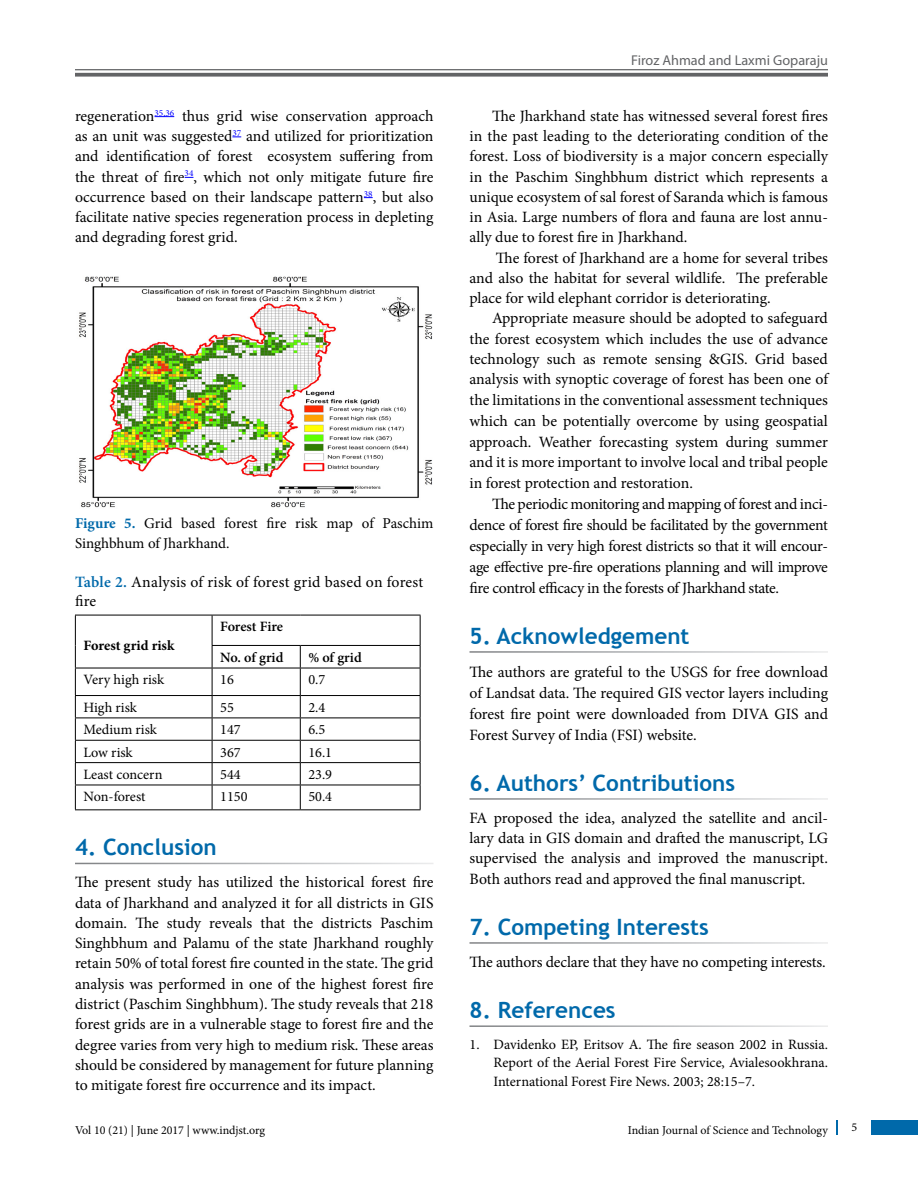
<style>
.page{position:relative;width:918px;height:1188px;background:#fff}
.page>*{position:absolute;margin:0;border:0;box-sizing:border-box;transform-origin:0 0}
.t1{font:700 22.5px "Trebuchet MS";color:#0069aa}
.t2{font:15.75px/20.2px "Minion Pro";letter-spacing:-.005em;color:#000;text-align:justify}
.t3{font:15.75px/18.8px "Minion Pro";letter-spacing:.015em;color:#000}
.t4{font:15px/19.5px "Minion Pro";letter-spacing:-.005em;color:#000}
.t5{font:14.25px/18.8px "Minion Pro";color:#000;text-align:justify}
.t6{font:14.25px "Myriad Pro";color:#636466}
.t7{font:600 14.25px/30.5px "Minion Pro";letter-spacing:-.005em;color:#000}
.t8{font:700 14.25px "Minion Pro";color:#000}
.t9{font:12px "Minion Pro";color:#000}
.s1{font-weight:700;color:#0069aa}
.s2{font-weight:600;color:#0069aa}
</style>
<div class="page">
<div style="left:872px;top:1120px;width:46px;height:15px;background:#0069aa"></div>
<svg style="left:836px;top:1120px;width:1px;height:15px"></svg>
<hr style="left:75px;top:69px;width:753px;height:1px;background:#636466">
<svg style="left:75px;top:73px;width:753px;height:4px;background:#737375"></svg>
<svg style="left:155px;top:116px;width:19px;height:1px"></svg>
<img style="left:79px;top:276px;width:354px;height:232px">
<svg style="left:76px;top:669px;width:344px;height:140px"></svg>
<hr style="left:75px;top:615px;width:137px;height:1px;background:#000">
<hr style="left:75px;top:615px;width:1px;height:30px;background:#000">
<hr style="left:212px;top:615px;width:88px;height:1px;background:#000">
<hr style="left:212px;top:615px;width:1px;height:30px;background:#000">
<hr style="left:300px;top:615px;width:121px;height:1px;background:#000">
<hr style="left:420px;top:615px;width:1px;height:30px;background:#000">
<hr style="left:212px;top:645px;width:88px;height:1px;background:#000">
<hr style="left:300px;top:645px;width:121px;height:1px;background:#000">
<hr style="left:75px;top:668px;width:137px;height:1px;background:#000">
<hr style="left:212px;top:668px;width:88px;height:1px;background:#000">
<hr style="left:300px;top:668px;width:121px;height:1px;background:#000">
<hr style="left:75px;top:695px;width:137px;height:1px;background:#000">
<hr style="left:212px;top:695px;width:88px;height:1px;background:#000">
<hr style="left:300px;top:695px;width:121px;height:1px;background:#000">
<hr style="left:75px;top:718px;width:137px;height:1px;background:#000">
<hr style="left:212px;top:718px;width:88px;height:1px;background:#000">
<hr style="left:300px;top:718px;width:121px;height:1px;background:#000">
<hr style="left:75px;top:740px;width:137px;height:1px;background:#000">
<hr style="left:212px;top:740px;width:88px;height:1px;background:#000">
<hr style="left:300px;top:740px;width:121px;height:1px;background:#000">
<hr style="left:75px;top:762px;width:137px;height:1px;background:#000">
<hr style="left:212px;top:762px;width:88px;height:1px;background:#000">
<hr style="left:300px;top:762px;width:121px;height:1px;background:#000">
<hr style="left:75px;top:785px;width:137px;height:1px;background:#000">
<svg style="left:75px;top:645px;width:1px;height:164px"></svg>
<hr style="left:212px;top:785px;width:88px;height:1px;background:#000">
<svg style="left:212px;top:646px;width:1px;height:163px"></svg>
<hr style="left:300px;top:785px;width:121px;height:1px;background:#000">
<svg style="left:300px;top:646px;width:1px;height:163px"></svg>
<svg style="left:420px;top:646px;width:1px;height:163px"></svg>
<hr style="left:75px;top:809px;width:137px;height:1px;background:#000">
<hr style="left:212px;top:809px;width:88px;height:1px;background:#000">
<hr style="left:300px;top:809px;width:121px;height:1px;background:#000">
<p class="t2" style="left:75px;top:106px;width:360px">regeneration<sup>35,36</sup> thus grid wise conservation approach as an unit was suggested<sup>37</sup> and utilized for prioritization and identification of forest ecosystem suffering from the threat of fire<sup>34</sup>, which not only mitigate future fire occurrence based on their landscape pattern<sup>38</sup>, but also facilitate native species regeneration process in depleting and degrading forest grid.</p>
<p class="t4" style="left:75px;top:514px;width:360px"><span class="s1">Figure 5.</span> Grid based forest fire risk map of Paschim<br>Singhbhum of Jharkhand.</p>
<p class="t3" style="left:75px;top:573px;width:350px"><span class="s2">Table 2.</span> Analysis of risk of forest grid based on forest fire</p>
<p class="t8" style="left:83px;top:636px;width:92px">Forest grid risk</p>
<p class="t7" style="left:220px;top:612px;width:65px">Forest Fire<br>No. of grid</p>
<p class="t7" style="left:308px;top:642px;width:55px">% of grid</p>
<p class="t5" style="left:83px;top:671px;width:82px">Very high risk</p>
<p class="t5" style="left:220px;top:671px;width:15px">16</p>
<p class="t5" style="left:308px;top:671px;width:18px">0.7</p>
<p class="t5" style="left:83px;top:698px;width:55px">High risk</p>
<p class="t5" style="left:220px;top:698px;width:15px">55</p>
<p class="t5" style="left:308px;top:698px;width:18px">2.4</p>
<p class="t5" style="left:83px;top:720px;width:75px">Medium risk</p>
<p class="t5" style="left:220px;top:720px;width:22px">147</p>
<p class="t5" style="left:308px;top:720px;width:18px">6.5</p>
<p class="t5" style="left:83px;top:743px;width:51px">Low risk</p>
<p class="t5" style="left:220px;top:743px;width:22px">367</p>
<p class="t5" style="left:308px;top:743px;width:25px">16.1</p>
<p class="t5" style="left:83px;top:765px;width:81px">Least concern</p>
<p class="t5" style="left:220px;top:765px;width:22px">544</p>
<p class="t5" style="left:308px;top:765px;width:25px">23.9</p>
<p class="t5" style="left:83px;top:787px;width:64px">Non-forest</p>
<p class="t5" style="left:220px;top:787px;width:29px">1150</p>
<p class="t5" style="left:308px;top:787px;width:25px">50.4</p>
<h1 class="t1" style="left:75px;top:833px;width:143px">4. Conclusion</h1>
<p class="t2" style="left:75px;top:872px;width:360px">The present study has utilized the historical forest fire data of Jharkhand and analyzed it for all districts in GIS domain. The study reveals that the districts Paschim Singhbhum and Palamu of the state Jharkhand roughly retain 50% of total forest fire counted in the state. The grid analysis was performed in one of the highest forest fire district (Paschim Singhbhum). The study reveals that 218 forest grids are in a vulnerable stage to forest fire and the degree varies from very high to medium risk. These areas should be considered by management for future planning to mitigate forest fire occurrence and its impact.</p>
<p class="t6" style="left:631px;top:51px;width:198px">Firoz Ahmad and Laxmi Goparaju</p>
<p class="t2" style="left:469px;top:106px;width:360px;text-indent:23px">The Jharkhand state has witnessed several forest fires in the past leading to the deteriorating condition of the forest. Loss of biodiversity is a major concern especially in the Paschim Singhbhum district which represents a unique ecosystem of sal forest of Saranda which is famous in Asia. Large numbers of flora and fauna are lost annu&shy;ally due to forest fire in Jharkhand.</p>
<p class="t2" style="left:469px;top:248px;width:360px;text-indent:26px">The forest of Jharkhand are a home for several tribes and also the habitat for several wildlife. The preferable place for wild elephant corridor is deteriorating.</p>
<p class="t2" style="left:469px;top:308px;width:360px;text-indent:23px">Appropriate measure should be adopted to safeguard the forest ecosystem which includes the use of advance technology such as remote sensing &amp;GIS. Grid based analysis with synoptic coverage of forest has been one of the limitations in the conventional assessment techniques which can be potentially overcome by using geospatial approach. Weather forecasting system during summer and it is more important to involve local and tribal people in forest protection and restoration.</p>
<p class="t2" style="left:469px;top:494px;width:360px;line-height:20.9px;text-indent:23px">The periodic monitoring and mapping of forest and inci&shy;dence of forest fire should be facilitated by the government especially in very high forest districts so that it will encour&shy;age effective pre-fire operations planning and will improve fire control efficacy in the forests of Jharkhand state.</p>
<h1 class="t1" style="left:470px;top:622px;width:222px">5. Acknowledgement</h1>
<p class="t2" style="left:470px;top:661px;width:360px;line-height:21px">The authors are grateful to the USGS for free download of Landsat data. The required GIS vector layers including forest fire point were downloaded from DIVA GIS and Forest Survey of India (FSI) website.</p>
<h1 class="t1" style="left:470px;top:769px;width:267px">6. Authors’ Contributions</h1>
<p class="t2" style="left:470px;top:808px;width:360px">FA proposed the idea, analyzed the satellite and ancil&shy;lary data in GIS domain and drafted the manuscript, LG supervised the analysis and improved the manuscript.<br>Both authors read and approved the final manuscript.</p>
<h1 class="t1" style="left:470px;top:913px;width:241px">7. Competing Interests</h1>
<p class="t2" style="left:470px;top:952px;width:358px">The authors declare that they have no competing interests.</p>
<h1 class="t1" style="left:470px;top:996px;width:148px">8. References</h1>
<p class="t5" style="left:493px;top:1035px;width:336px;text-indent:-24px">1. Davidenko EP, Eritsov A. The fire season 2002 in Russia.<br>Report of the Aerial Forest Fire Service, Avialesookhrana.<br>International Forest Fire News. 2003; 28:15–7.</p>
<p class="t9" style="left:75px;top:1123px;width:192px">Vol 10 (21) | June 2017 | www.indjst.org</p>
<p class="t9" style="left:851px;top:1119px;width:7px">5</p>
<p class="t9" style="left:628px;top:1123px;width:202px">Indian Journal of Science and Technology</p>
</div>
